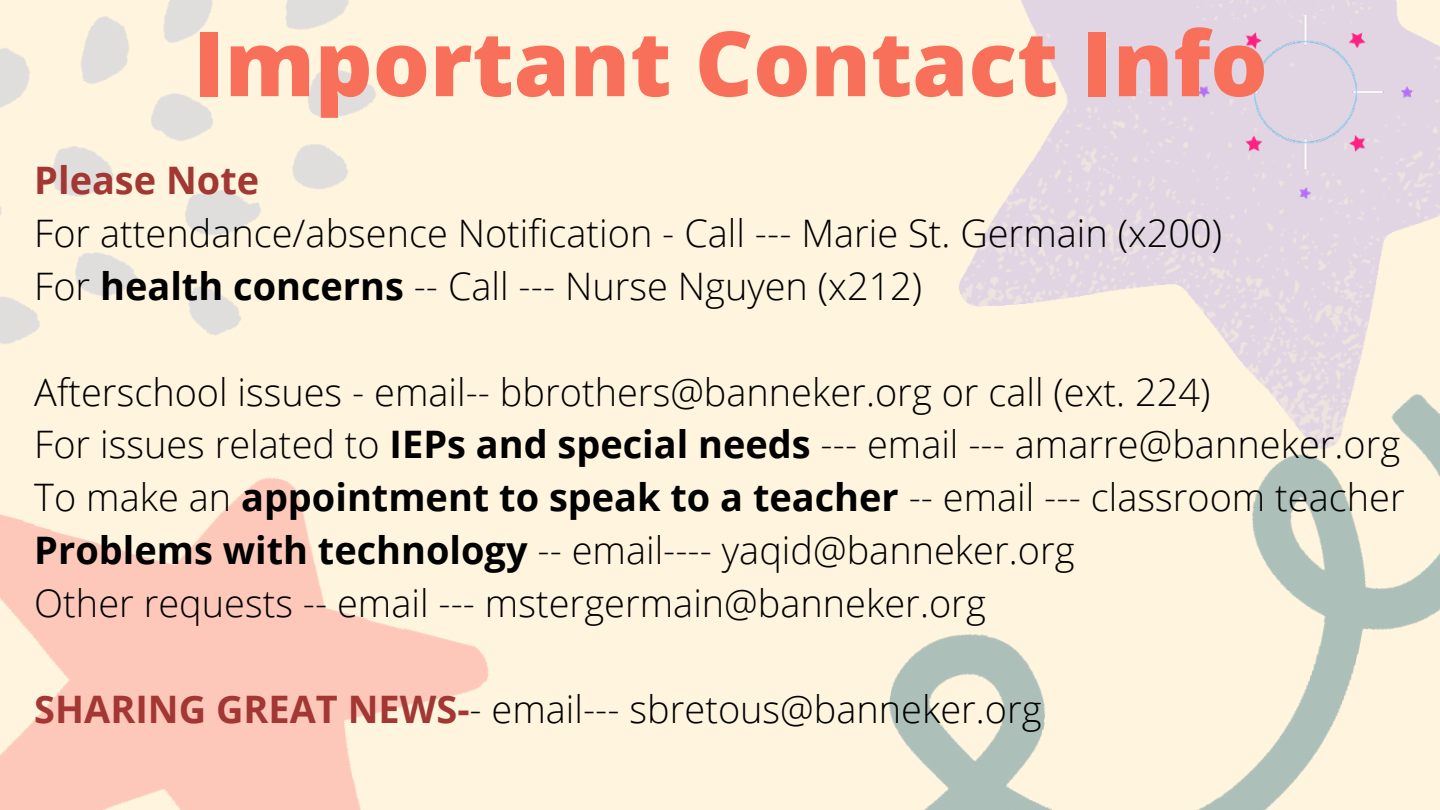
<style>
.page{position:relative;width:1440px;height:810px;background:#fff5de}
.page>*{position:absolute;margin:0;border:0;box-sizing:border-box;transform-origin:0 0}
.t1{font:800 90px "Open Sans";color:#f9705a}
.t2{font:300 37.9px/52.9px "Open Sans";color:#000}
.t3{font:700 37.9px "Open Sans";color:#a23733}
.s1{font-weight:700}
.s2{font-weight:700;color:#a23733}
</style>
<div class="page">
<img style="left:959px;top:0;width:448px;height:306px">
<img style="left:889px;top:306px;width:551px;height:504px">
<img style="left:0;top:505px;width:489px;height:305px">
<img style="left:0;top:0;width:376px;height:505px">
<img style="left:1171px;top:0;width:269px;height:227px">
<h1 class="t1" style="left:194px;top:0;width:1076px">Important Contact Info</h1>
<p class="t3" style="left:34px;top:153px;width:226px">Please Note</p>
<p class="t2" style="left:34px;top:206px;width:1189px">For attendance/absence Notification - Call --- Marie St. Germain (x200)<br>For <span class="s1">health concerns</span> -- Call --- Nurse Nguyen (x212)</p>
<p class="t2" style="left:34px;top:364px;width:1372px">Afterschool issues - email-- bbrothers@banneker.org or call (ext. 224)<br>For issues related to <span class="s1">IEPs and special needs</span> --- email --- amarre@banneker.org To make an <span class="s1">appointment to speak to a teacher</span> -- email --- classroom teacher <span class="s1">Problems with technology</span> -- email---- yaqid@banneker.org<br>Other requests -- email --- mstergermain@banneker.org</p>
<p class="t2" style="left:34px;top:682px;width:1009px"><span class="s2">SHARING GREAT NEWS-</span>- email--- sbretous@banneker.org</p>
</div>
